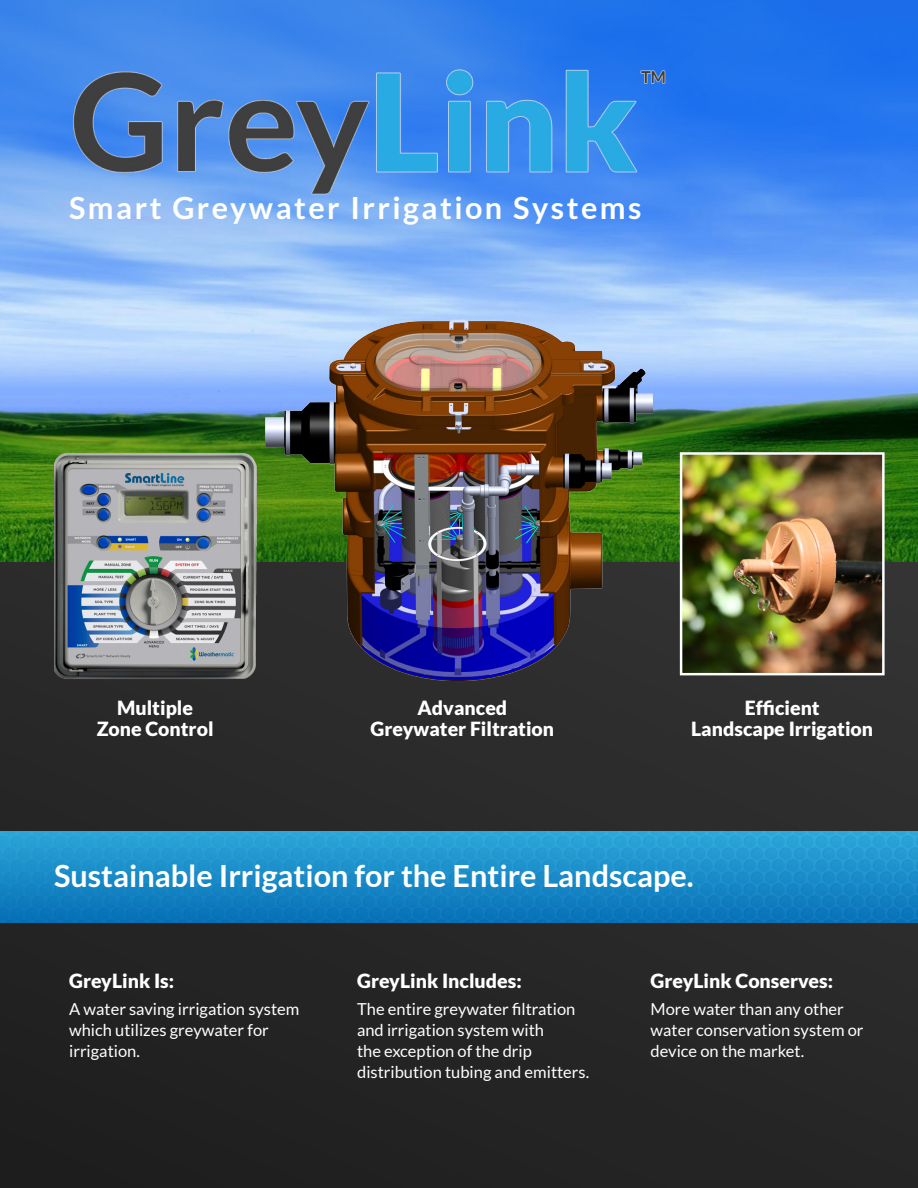
<style>
.page{position:relative;width:918px;height:1188px;background:#272727}
.page>*{position:absolute;margin:0;border:0;box-sizing:border-box;transform-origin:0 0}
.t1{font:700 30.6px "Lato";color:#fff}
.t2{font:700 30.6px "Lato";letter-spacing:.08em;color:#fff}
.Paragraph_Style_6{font:900 19.5px/21px "Lato";color:#fff;text-align:center}
.Paragraph_Style_6-2{font:16.5px/21px "Lato";color:#fff}
</style>
<div class="page">
<img style="left:0;top:832px;width:917px;height:91px">
<img style="left:0;top:322px;width:918px;height:240px">
<img style="left:54px;top:446px;width:202px;height:233px">
<img style="left:265px;top:322px;width:388px;height:359px">
<img style="left:683px;top:455px;width:199px;height:217px">
<div style="left:680px;top:452px;width:205px;height:223px;border:2px solid #fff"></div>
<svg style="left:0;top:0;width:918px;height:322px"></svg>
<img style="left:69px;top:48px;width:597px;height:154px">
<p class="t2" style="left:69px;top:190px;width:574px">Smart Greywater Irrigation Systems</p>
<p class="Paragraph_Style_6" style="left:97px;top:697px;width:118px">Multiple<br>Zone Control</p>
<p class="Paragraph_Style_6" style="left:371px;top:697px;width:185px">Advanced<br>Greywater Filtration</p>
<p class="Paragraph_Style_6" style="left:691px;top:697px;width:184px">Efficient<br>Landscape Irrigation</p>
<p class="t1" style="left:54px;top:858px;width:641px">Sustainable Irrigation for the Entire Landscape.</p>
<p class="Paragraph_Style_6" style="left:69px;top:970px;width:107px">GreyLink Is:</p>
<p class="Paragraph_Style_6-2" style="left:69px;top:999px;width:232px">A water saving irrigation system which utilizes greywater for irrigation.</p>
<p class="Paragraph_Style_6" style="left:357px;top:970px;width:166px">GreyLink Includes:</p>
<p class="Paragraph_Style_6-2" style="left:357px;top:999px;width:234px">The entire greywater filtration and irrigation system with<br>the exception of the drip distribution tubing and emitters.</p>
<p class="Paragraph_Style_6" style="left:651px;top:970px;width:184px">GreyLink Conserves:</p>
<p class="Paragraph_Style_6-2" style="left:651px;top:999px;width:214px">More water than any other water conservation system or device on the market.</p>
</div>
